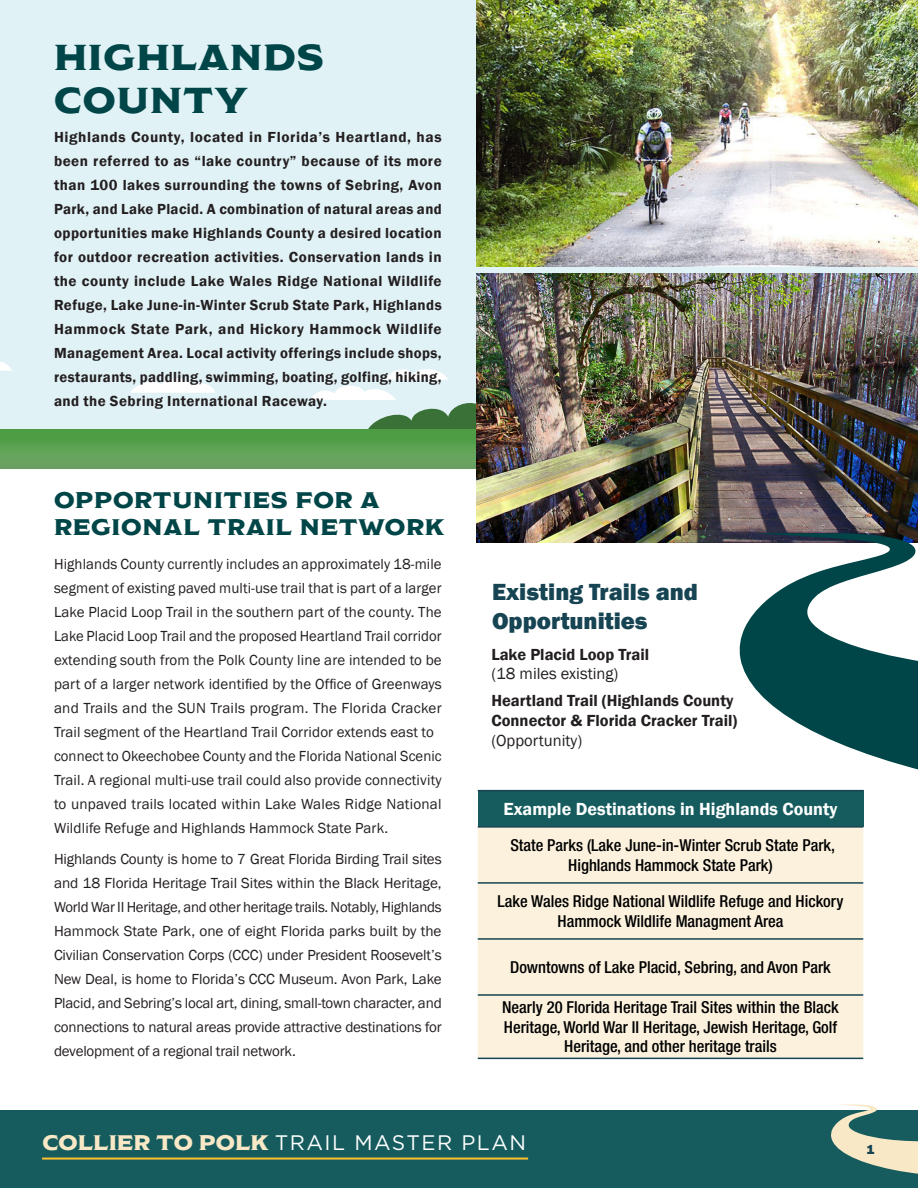
<style>
.page{position:relative;width:918px;height:1188px;background:#fff}
.page>*{position:absolute;margin:0;border:0;box-sizing:border-box;transform-origin:0 0}
.County_Title{font:36px/43.2px "Modesto Expanded";letter-spacing:.03em;color:#004547}
.t1{font:800 24px/28.8px "Franklin Gothic";color:#164452}
.Header_2{font:22.5px/27px "Modesto Expanded";letter-spacing:.03em;color:#004547}
.t2{font:21px "Gotham";letter-spacing:.07em;color:#fff}
.t3{font:600 18px "Franklin Gothic";color:#fff}
.t4{font:500 condensed 16.5px/19.8px "Helvetica Neue LT Com";color:#000;text-align:center}
.t5{font:600 16.5px/19.8px "Franklin Gothic";color:#231f20}
.Body_Text{font:15px/24px "Franklin Gothic";letter-spacing:.01em;color:#231f20;text-align:justify}
.Bold_text_on_graphic{font:600 15px/24px "Franklin Gothic";letter-spacing:.03em;color:#231f20;text-align:justify}
.t6{font:800 13.5px "Franklin Gothic";color:#164452}
.s1{font-weight:400}
.s2{font-family:"Modesto Expanded";color:#f8e8c6}
</style>
<div class="page">
<div style="left:0;top:0;width:918px;height:469px;background:#e1f2f7"></div>
<div style="left:0;top:429px;width:477px;height:40px;background:#4e9c44"></div>
<div style="left:0;top:439px;width:477px;height:30px;background:linear-gradient(to bottom,#55a24c,#6da365)"></div>
<svg style="left:311px;top:369px;width:165px;height:60px"></svg>
<svg style="left:0;top:362px;width:12px;height:9px"></svg>
<svg style="left:130px;top:378px;width:85px;height:15px"></svg>
<img style="left:476px;top:0;width:442px;height:266px">
<img style="left:476px;top:274px;width:442px;height:268px">
<div style="left:0;top:1110px;width:918px;height:78px;background:#165c5e"></div>
<svg style="left:831px;top:1104px;width:87px;height:70px"></svg>
<hr style="left:42px;top:1158px;width:486px;height:2px;background:#fdbf2e">
<div style="left:478px;top:791px;width:385px;height:36px;background:#165c5e"></div>
<div style="left:478px;top:828px;width:385px;height:230px;background:#fbf1dd"></div>
<hr style="left:478px;top:790px;width:385px;height:1px;background:#164452">
<hr style="left:478px;top:882px;width:385px;height:2px;background:#164452">
<hr style="left:478px;top:938px;width:385px;height:2px;background:#164452">
<hr style="left:478px;top:994px;width:385px;height:2px;background:#164452">
<hr style="left:478px;top:826px;width:385px;height:2px;background:#164452">
<hr style="left:478px;top:1058px;width:385px;height:1px;background:#164452">
<svg style="left:739px;top:533px;width:179px;height:267px"></svg>
<p class="County_Title" style="left:54px;top:36px;width:271px">HIGHLANDS<br>COUNTY</p>
<p class="Bold_text_on_graphic" style="left:54px;top:125px;width:389px">Highlands County, located in Florida’s Heartland, has been referred to as “lake country” because of its more than 100 lakes surrounding the towns of Sebring, Avon Park, and Lake Placid. A combination of natural areas and opportunities make Highlands County a desired location for outdoor recreation activities. Conservation lands in the county include Lake Wales Ridge National Wildlife Refuge, Lake June-in-Winter Scrub State Park, Highlands Hammock State Park, and Hickory Hammock Wildlife Management Area. Local activity offerings include shops, restaurants, paddling, swimming, boating, golfing, hiking, and the Sebring International Raceway.</p>
<p class="Header_2" style="left:54px;top:487px;width:392px">OPPORTUNITIES FOR A<br>REGIONAL TRAIL NETWORK</p>
<p class="Body_Text" style="left:54px;top:552px;width:389px">Highlands County currently includes an approximately 18-mile segment of existing paved multi-use trail that is part of a larger Lake Placid Loop Trail in the southern part of the county. The Lake Placid Loop Trail and the proposed Heartland Trail corridor extending south from the Polk County line are intended to be part of a larger network identified by the Office of Greenways and Trails and the SUN Trails program. The Florida Cracker Trail segment of the Heartland Trail Corridor extends east to</p>
<p class="Body_Text" style="left:54px;top:744px;width:389px">connect to Okeechobee County and the Florida National Scenic Trail. A regional multi-use trail could also provide connectivity to unpaved trails located within Lake Wales Ridge National Wildlife Refuge and Highlands Hammock State Park.</p>
<p class="Body_Text" style="left:54px;top:847px;width:389px">Highlands County is home to 7 Great Florida Birding Trail sites and 18 Florida Heritage Trail Sites within the Black Heritage, World War II Heritage, and other heritage trails. Notably, Highlands Hammock State Park, one of eight Florida parks built by the Civilian Conservation Corps (CCC) under President Roosevelt’s New Deal, is home to Florida’s CCC Museum. Avon Park, Lake Placid, and Sebring’s local art, dining, small-town character, and connections to natural areas provide attractive destinations for development of a regional trail network.</p>
<p class="t1" style="left:492px;top:578px;width:207px">Existing Trails and<br>Opportunities</p>
<p class="t5" style="left:491px;top:644px;width:159px">Lake Placid Loop Trail <span class="s1">(18 miles existing)</span></p>
<p class="t5" style="left:491px;top:691px;width:247px">Heartland Trail (Highlands County<br>Connector &amp; Florida Cracker Trail) <span class="s1">(Opportunity)</span></p>
<p class="t3" style="left:504px;top:798px;width:335px">Example Destinations in Highlands County</p>
<p class="t4" style="left:510px;top:835px;width:326px">State Parks (Lake June-in-Winter Scrub State Park,<br>Highlands Hammock State Park)</p>
<p class="t4" style="left:498px;top:891px;width:347px">Lake Wales Ridge National Wildlife Refuge and Hickory<br>Hammock Wildlife Managment Area</p>
<p class="t4" style="left:510px;top:957px;width:322px">Downtowns of Lake Placid, Sebring, and Avon Park</p>
<p class="t4" style="left:502px;top:997px;width:338px">Nearly 20 Florida Heritage Trail Sites within the Black<br>Heritage, World War II Heritage, Jewish Heritage, Golf<br>Heritage, and other heritage trails</p>
<p class="t2" style="left:43px;top:1129px;width:485px"><span class="s2">COLLIER TO POLK</span> TRAIL MASTER PLAN</p>
<p class="t6" style="left:867px;top:1141px;width:9px">1</p>
</div>
